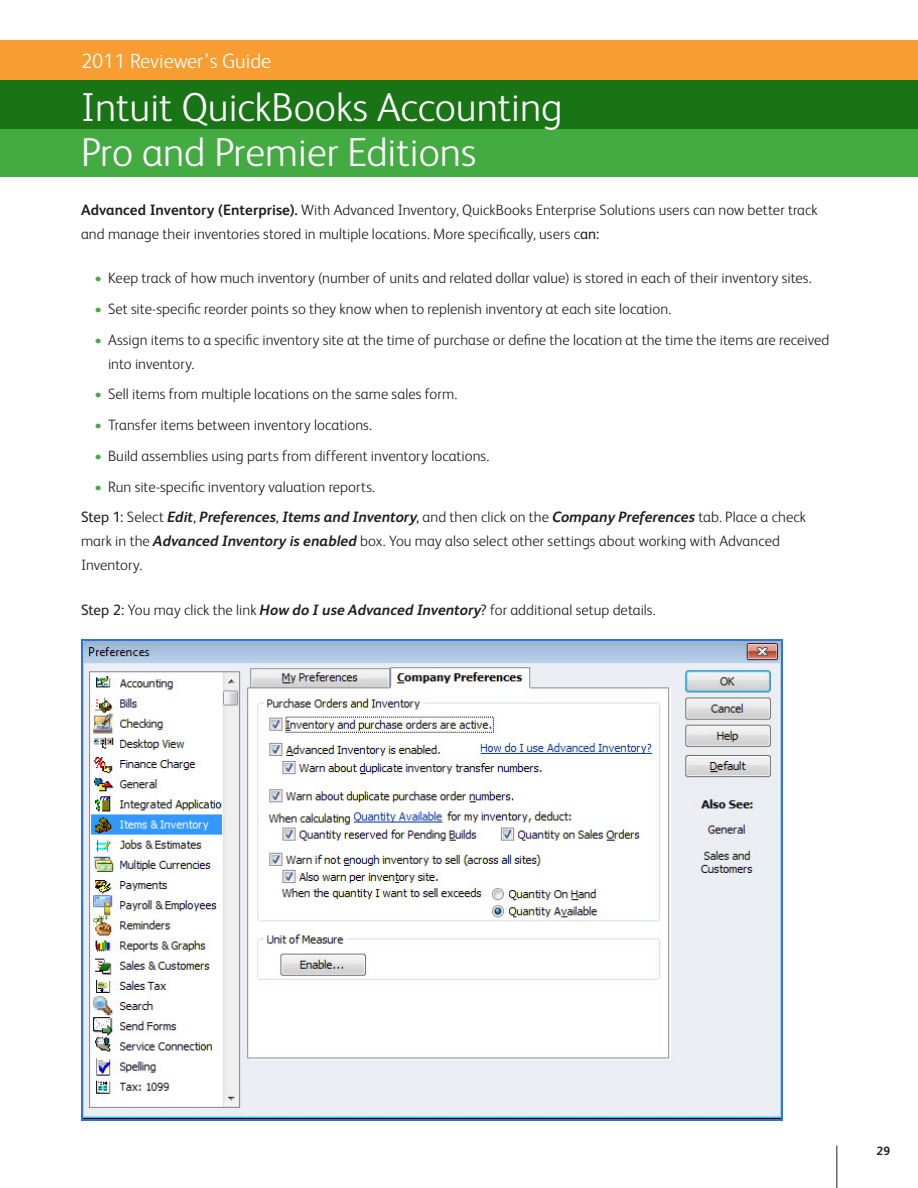
<style>
.page{position:relative;width:918px;height:1188px;background:#fff}
.page>*{position:absolute;margin:0;border:0;box-sizing:border-box;transform-origin:0 0}
.t1{font:300 40.5px/45px "FS Albert";color:#fff}
.t2{font:300 20.7px "FS Albert";color:#fff}
.bullet_-_1st_Indent{font:300 15px/24px "FS Albert";letter-spacing:.005em;color:#231f20}
.Body{font:300 15px/24px "FS Albert";letter-spacing:.005em;color:#231f20}
.t3{font:700 12px "FS Albert";color:#231f20}
.s1{font-weight:700}
.s2{font-weight:400}
.s3{font-weight:700;color:#44aa42}
.s4{font-weight:700;font-style:italic}
</style>
<div class="page">
<div style="left:0;top:80px;width:918px;height:96px;background:#44aa42"></div>
<div style="left:0;top:80px;width:918px;height:48px;background:#187414"></div>
<hr style="left:836px;top:1146px;width:1px;height:42px;background:#231f20">
<div style="left:0;top:40px;width:918px;height:40px;background:#f89d31"></div>
<img style="left:81px;top:639px;width:702px;height:482px">
<h2 class="t2" style="left:81px;top:48px;width:192px">2011 Reviewer’s Guide</h2>
<h1 class="t1" style="left:81px;top:83px;width:483px">Intuit QuickBooks Accounting<br>Pro and Premier Editions</h1>
<p class="Body" style="left:81px;top:197px;width:738px"><span class="s1">Advanced Inventory (Enterprise).</span> With Advanced Inventory, QuickBooks Enterprise Solutions users can now better track and manage their inventories stored in multiple locations. More specifically, users c<span class="s2">an:</span></p>
<p class="bullet_-_1st_Indent" style="left:94px;top:265px;width:719px"><span class="s3">•</span> Keep track of how much inventory (number of units and related dollar value) is stored in each of their inventory sites.</p>
<p class="bullet_-_1st_Indent" style="left:94px;top:296px;width:578px"><span class="s3">•</span> Set site-specific reorder points so they know when to replenish inventory at each site location.</p>
<p class="bullet_-_1st_Indent" style="left:108px;top:327px;width:723px;text-indent:-14px"><span class="s3">•</span> Assign items to a specific inventory site at the time of purchase or define the location at the time the items are received into inventory.</p>
<p class="bullet_-_1st_Indent" style="left:94px;top:381px;width:364px"><span class="s3">•</span> Sell items from multiple locations on the same sales form.</p>
<p class="bullet_-_1st_Indent" style="left:94px;top:412px;width:279px"><span class="s3">•</span> Transfer items between inventory locations.</p>
<p class="bullet_-_1st_Indent" style="left:94px;top:443px;width:396px"><span class="s3">•</span> Build assemblies using parts from different inventory locations.</p>
<p class="bullet_-_1st_Indent" style="left:94px;top:474px;width:282px"><span class="s3">•</span> Run site-specific inventory valuation reports.</p>
<p class="Body" style="left:81px;top:504px;width:727px"><span class="s2">Step 1:</span> Select <span class="s4">Edit</span><span class="s2">,</span> <span class="s4">Preferences</span><span class="s2">,</span> <span class="s4">Items and Inventory</span><span class="s2">,</span> and then click on the <span class="s4">Company Preferences</span> tab. Place a check mark in the <span class="s4">Advanced Inventory is enabled</span> box. You may also select other settings about working with Advanced<br>Inventory.</p>
<p class="Body" style="left:81px;top:597px;width:576px"><span class="s2">Step 2:</span> You may click the link <span class="s4">How do I use Advanced Inventory</span><span class="s2">?</span> for additional setup details.</p>
<p class="t3" style="left:877px;top:1143px;width:15px">29</p>
</div>
